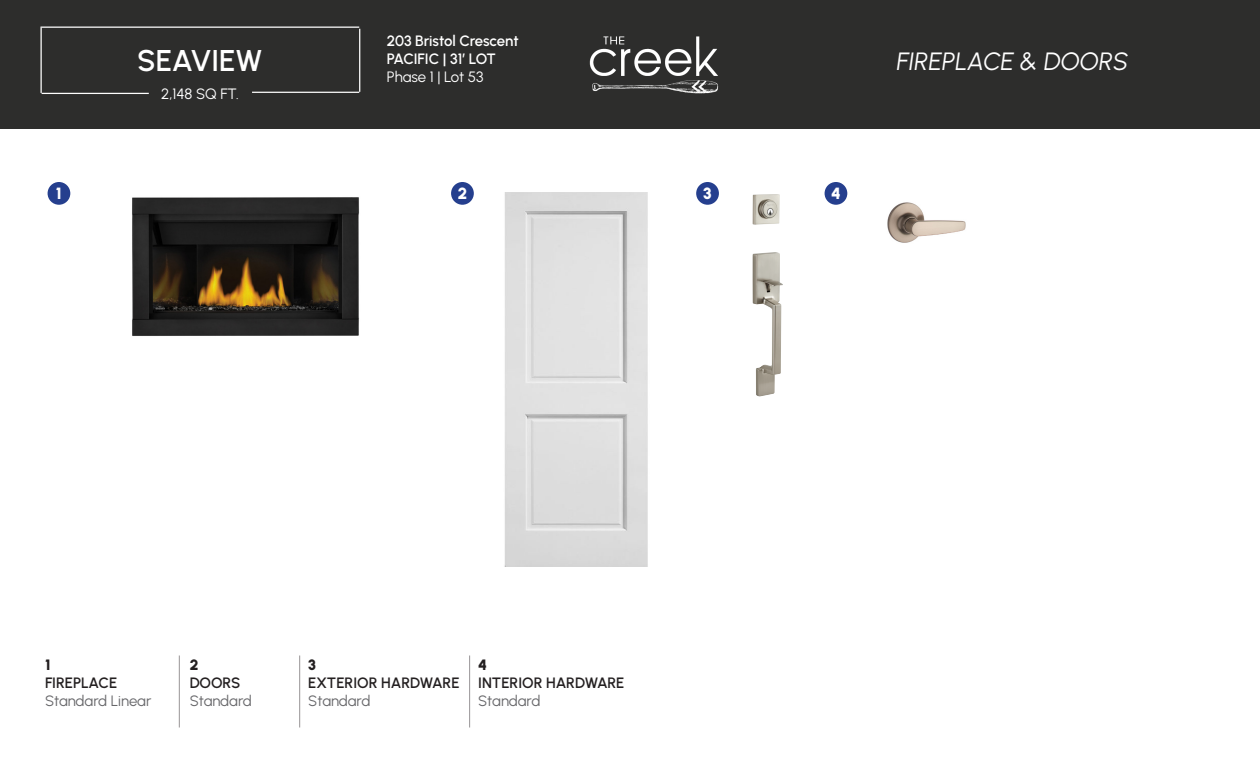
<style>
.page{position:relative;width:1260px;height:765px;background:#fff}
.page>*{position:absolute;margin:0;border:0;box-sizing:border-box;transform-origin:0 0}
.t1{font:600 30px "Urbanist";color:#fff}
.t2{font:italic 25px "Urbanist";color:#fff}
.t3{font:900 16.25px "Urbanist";color:#fff}
.t4{font:600 15px "Urbanist";color:#231f20}
.t5{font:15px "Urbanist";letter-spacing:-.005em;color:#67676a}
.t6{font:600 15px/18px "Urbanist";letter-spacing:-.01em;color:#fff}
.t7{font:15px "Urbanist";color:#fff}
.t8{font:900 15px "Urbanist";color:#231f20}
</style>
<div class="page">
<div style="left:0;top:0;width:1260px;height:129px;background:#2d2d2c"></div>
<img style="left:589px;top:36px;width:130px;height:58px">
<hr style="left:42px;top:93px;width:107px;height:1px;background:#fff">
<hr style="left:41px;top:28px;width:1px;height:65px;background:#fff">
<hr style="left:41px;top:27px;width:318px;height:1px;background:#fff">
<hr style="left:359px;top:29px;width:1px;height:63px;background:#fff">
<hr style="left:252px;top:92px;width:107px;height:1px;background:#fff">
<hr style="left:179px;top:656px;width:1px;height:72px;background:#2d272a">
<hr style="left:299px;top:656px;width:1px;height:72px;background:#2d272a">
<div style="left:48px;top:182px;width:22px;height:23px;background:#253f8e;border-radius:50%"></div>
<div style="left:451px;top:182px;width:23px;height:23px;background:#253f8e;border-radius:50%"></div>
<div style="left:696px;top:182px;width:23px;height:23px;background:#253f8e;border-radius:50%"></div>
<img style="left:752px;top:194px;width:31px;height:203px">
<img style="left:132px;top:197px;width:228px;height:139px">
<img style="left:504px;top:193px;width:144px;height:373px">
<hr style="left:469px;top:656px;width:1px;height:72px;background:#2d272a">
<div style="left:825px;top:182px;width:22px;height:23px;background:#253f8e;border-radius:50%"></div>
<img style="left:887px;top:202px;width:79px;height:41px">
<h1 class="t1" style="left:137px;top:41px;width:127px">SEAVIEW</h1>
<p class="t7" style="left:161px;top:84px;width:79px">2,148 SQ FT.</p>
<p class="t6" style="left:387px;top:31px;width:133px">203 Bristol Crescent<br>PACIFIC | 31’ LOT</p>
<p class="t7" style="left:387px;top:67px;width:98px">Phase 1 | Lot 53</p>
<p class="t3" style="left:56px;top:182px;width:7px">1</p>
<p class="t3" style="left:458px;top:182px;width:11px">2</p>
<p class="t3" style="left:703px;top:182px;width:10px">3</p>
<p class="t3" style="left:831px;top:182px;width:11px">4</p>
<p class="t2" style="left:897px;top:45px;width:233px">FIREPLACE &amp; DOORS</p>
<p class="t8" style="left:45px;top:654px;width:7px">1</p>
<p class="t4" style="left:45px;top:672px;width:74px">FIREPLACE</p>
<p class="t5" style="left:45px;top:691px;width:108px">Standard Linear</p>
<p class="t8" style="left:190px;top:654px;width:10px">2</p>
<p class="t4" style="left:190px;top:672px;width:52px">DOORS</p>
<p class="t5" style="left:190px;top:691px;width:64px">Standard</p>
<p class="t8" style="left:308px;top:654px;width:9px">3</p>
<p class="t4" style="left:308px;top:672px;width:153px">EXTERIOR HARDWARE</p>
<p class="t5" style="left:308px;top:691px;width:64px">Standard</p>
<p class="t8" style="left:478px;top:654px;width:10px">4</p>
<p class="t4" style="left:478px;top:672px;width:148px">INTERIOR HARDWARE</p>
<p class="t5" style="left:478px;top:691px;width:64px">Standard</p>
</div>
